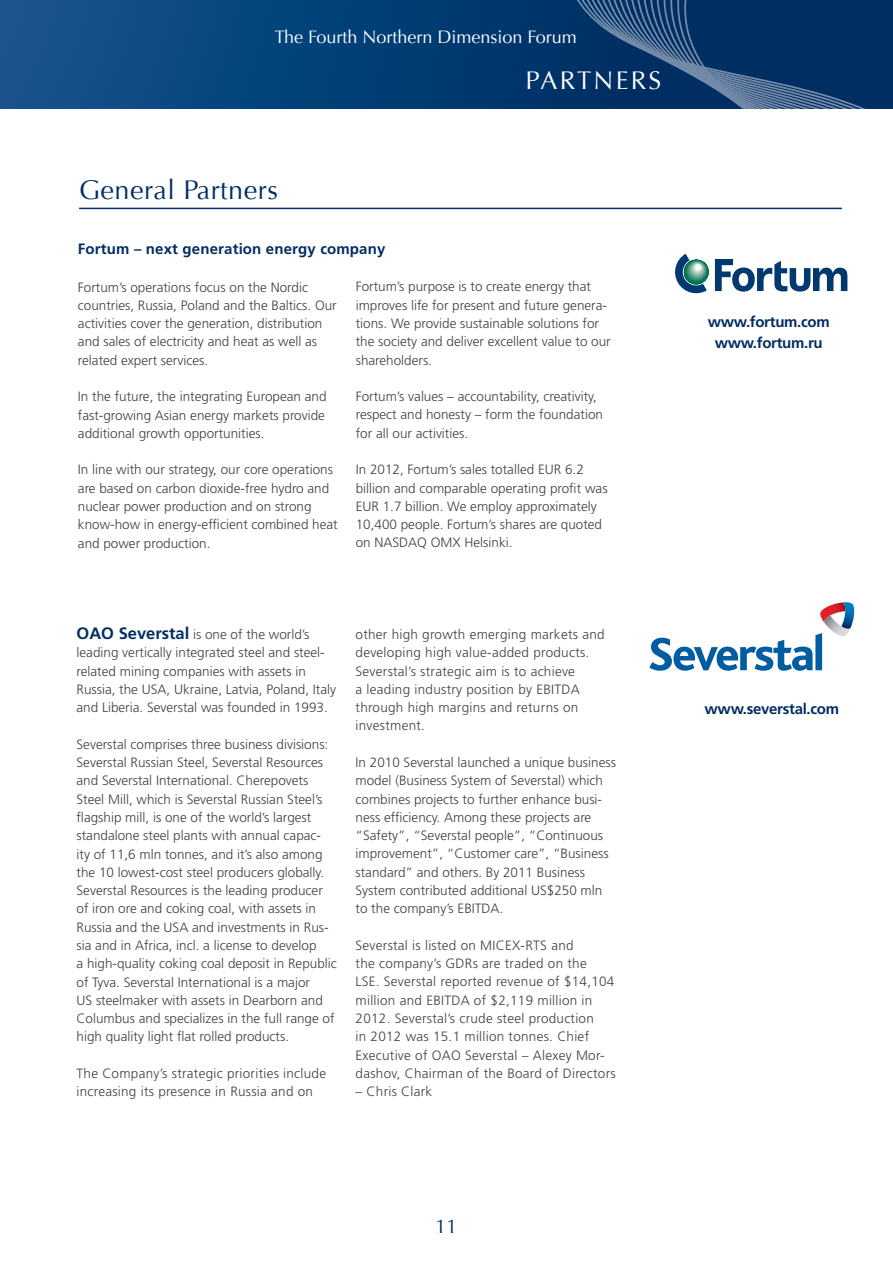
<style>
.page{position:relative;width:893px;height:1263px;background:#fff}
.page>*{position:absolute;margin:0;border:0;box-sizing:border-box;transform-origin:0 0}
.t1{font:27px "Optima";letter-spacing:.02em;color:#002d62}
.t2{font:25.5px "Optima";letter-spacing:.09em;color:#fff}
.t3{font:19.5px "Optima";color:#002d62}
.t4{font:18px "Optima";color:#fff}
.t5{font:700 15px/21px "Frutiger LT Std";letter-spacing:-.02em;color:#002d62;text-align:center}
.t6{font:700 15px "Frutiger LT Std";letter-spacing:.01em;color:#002d62}
.t7{font:300 13.5px/18.3px "Frutiger LT Std";color:#414042}
.t8{font:300 13.5px/18.3px "Frutiger LT Std";letter-spacing:.02em;color:#414042}
.s1{font-weight:700;font-size:16.5px;color:#002d62}
</style>
<div class="page">
<svg style="left:0;top:0;width:558px;height:109px;background:#07437b"></svg>
<svg style="left:561px;top:0;width:7px;height:210px"></svg>
<svg style="left:568px;top:0;width:7px;height:210px"></svg>
<svg style="left:575px;top:0;width:7px;height:210px"></svg>
<svg style="left:582px;top:0;width:7px;height:210px"></svg>
<svg style="left:589px;top:0;width:7px;height:210px"></svg>
<svg style="left:596px;top:0;width:7px;height:210px"></svg>
<svg style="left:603px;top:0;width:7px;height:210px"></svg>
<svg style="left:610px;top:0;width:7px;height:210px"></svg>
<svg style="left:617px;top:0;width:8px;height:210px"></svg>
<svg style="left:625px;top:0;width:7px;height:210px"></svg>
<svg style="left:632px;top:0;width:7px;height:210px"></svg>
<svg style="left:639px;top:0;width:7px;height:210px"></svg>
<svg style="left:646px;top:0;width:7px;height:210px"></svg>
<svg style="left:653px;top:0;width:7px;height:210px"></svg>
<svg style="left:660px;top:0;width:7px;height:210px"></svg>
<svg style="left:667px;top:0;width:7px;height:210px"></svg>
<svg style="left:674px;top:0;width:7px;height:210px"></svg>
<svg style="left:681px;top:0;width:212px;height:254px"></svg>
<svg style="left:675px;top:254px;width:172px;height:39px"></svg>
<hr style="left:79px;top:208px;width:763px;height:1px;background:#002d62">
<svg style="left:649px;top:602px;width:205px;height:69px"></svg>
<h3 class="t4" style="left:275px;top:26px;width:303px">The Fourth Northern Dimension Forum</h3>
<h2 class="t2" style="left:525px;top:66px;width:137px">PARTNERS</h2>
<h1 class="t1" style="left:79px;top:174px;width:200px">General Partners</h1>
<p class="t6" style="left:78px;top:240px;width:309px">Fortum – next generation energy company</p>
<p class="t7" style="left:78px;top:278px;width:260px">Fortum’s operations focus on the Nordic countries, Russia, Poland and the Baltics. Our activities cover the generation, distribution and sales of electricity and heat as well as related expert services.</p>
<p class="t7" style="left:78px;top:388px;width:250px;text-align:justify">In the future, the integrating European and fast-growing Asian energy markets provide additional growth opportunities.</p>
<p class="t7" style="left:78px;top:461px;width:261px">In line with our strategy, our core operations are based on carbon dioxide-free hydro and nuclear power production and on strong know-how in energy-efficient combined heat and power production.</p>
<p class="t7" style="left:356px;top:278px;width:257px">Fortum’s purpose is to create energy that improves life for present and future genera&shy;tions. We provide sustainable solutions for the society and deliver excellent value to our shareholders.</p>
<p class="t7" style="left:356px;top:388px;width:249px">Fortum’s values – accountability, creativity, respect and honesty – form the foundation for all our activities.</p>
<p class="t7" style="left:356px;top:461px;width:253px">In 2012, Fortum’s sales totalled EUR 6.2 billion and comparable operating profit was EUR 1.7 billion. We employ approximately 10,400 people. Fortum’s shares are quoted on NASDAQ OMX Helsinki.</p>
<p class="t7" style="left:77px;top:625px;width:261px"><span class="s1">OAO Severstal</span> is one of the world’s leading vertically integrated steel and steel&shy;related mining companies with assets in Russia, the USA, Ukraine, Latvia, Poland, Italy and Liberia. Severstal was founded in 1993.</p>
<p class="t7" style="left:77px;top:735px;width:262px">Severstal comprises three business divisions:<br>Severstal Russian Steel, Severstal Resources and Severstal International. Cherepovets Steel Mill, which is Severstal Russian Steel’s flagship mill, is one of the world’s largest standalone steel plants with annual capac&shy;ity of 11,6 mln tonnes, and it’s also among the 10 lowest-cost steel producers globally.<br>Severstal Resources is the leading producer of iron ore and coking coal, with assets in Russia and the USA and investments in Rus&shy;sia and in Africa, incl. a license to develop<br>a high-quality coking coal deposit in Republic of Tyva. Severstal International is a major<br>US steelmaker with assets in Dearborn and Columbus and specializes in the full range of high quality light flat rolled products.</p>
<p class="t8" style="left:77px;top:1064px;width:251px">The Company’s strategic priorities include increasing its presence in Russia and on</p>
<p class="t8" style="left:356px;top:625px;width:251px">other high growth emerging markets and developing high value-added products.<br>Severstal’s strategic aim is to achieve<br>a leading industry position by EBITDA through high margins and returns on investment.</p>
<p class="t7" style="left:356px;top:753px;width:262px">In 2010 Severstal launched a unique business model (Business System of Severstal) which combines projects to further enhance busi&shy;ness efficiency. Among these projects are “Safety”, “Severstal people”, “Continuous improvement”, “Customer care”, “Business standard” and others. By 2011 Business System contributed additional US$250 mln to the company’s EBITDA.</p>
<p class="t8" style="left:356px;top:936px;width:262px">Severstal is listed on MICEX-RTS and<br>the company’s GDRs are traded on the<br>LSE. Severstal reported revenue of $14,104 million and EBITDA of $2,119 million in 2012. Severstal’s crude steel production<br>in 2012 was 15.1 million tonnes. Chief Executive of OAO Severstal – Alexey Mor&shy;dashov, Chairman of the Board of Directors</p>
<p class="t8" style="left:356px;top:1082px;width:78px">– Chris Clark</p>
<p class="t5" style="left:708px;top:312px;width:123px">www.fortum.com www.fortum.ru</p>
<p class="t5" style="left:705px;top:698px;width:136px">www.severstal.com</p>
<h3 class="t3" style="left:436px;top:1215px;width:23px">11</h3>
</div>
